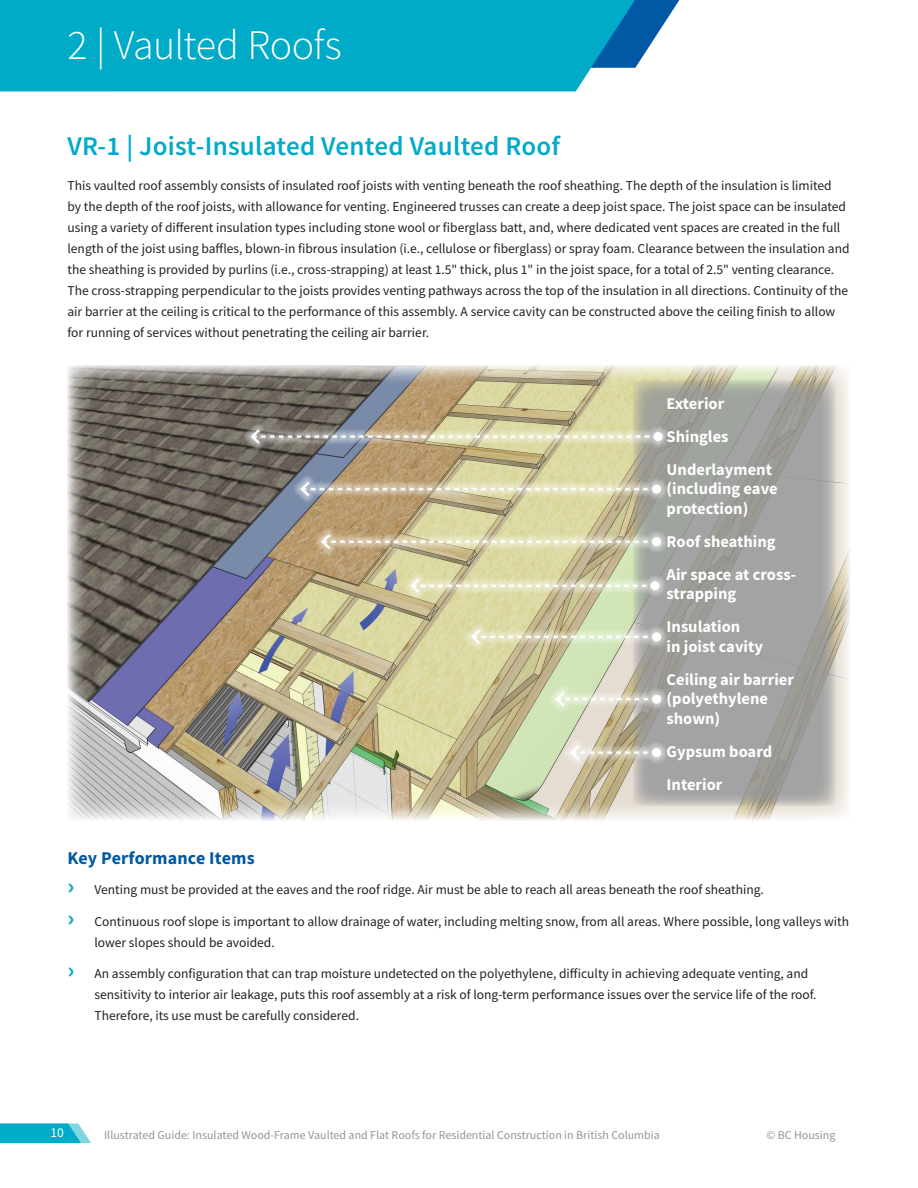
<style>
.page{position:relative;width:918px;height:1188px;background:#fff}
.page>*{position:absolute;margin:0;border:0;box-sizing:border-box;transform-origin:0 0}
.t1{font:300 42px "Source Sans Pro";letter-spacing:-.015em;color:#fff}
.t2{font:600 27px "Source Sans Pro";letter-spacing:.01em;color:#00abc8}
.t3{font:700 18px "Source Sans Pro";letter-spacing:.01em;color:#0158a4}
.t4{font:700 16.5px/33px "Source Sans Pro";color:#fff}
.t5{font:13.5px/21px "Source Sans Pro";color:#231f20}
.t6{font:13.5px "Source Sans Pro";color:#fff}
.t7{font:12px "Source Sans Pro";color:#939598}
.s1{font-weight:700;font-size:24px;color:#00abc8}
</style>
<div class="page">
<img style="left:68px;top:365px;width:782px;height:456px">
<svg style="left:633px;top:380px;width:203px;height:426px;background:#a3a3a0"></svg>
<svg style="left:244px;top:422px;width:425px;height:29px;background:#a9a284"></svg>
<div style="left:654px;top:432px;width:9px;height:9px;background:#fff;border-radius:50%"></div>
<svg style="left:249px;top:427px;width:409px;height:19px;background:#c4c0a7"></svg>
<svg style="left:294px;top:475px;width:374px;height:28px;background:#b9b08e"></svg>
<div style="left:652px;top:485px;width:9px;height:9px;background:#fff;border-radius:50%"></div>
<svg style="left:299px;top:480px;width:358px;height:19px;background:#d0c8a9"></svg>
<svg style="left:314px;top:528px;width:354px;height:28px;background:#c3b98f"></svg>
<div style="left:652px;top:537px;width:9px;height:9px;background:#fff;border-radius:50%"></div>
<svg style="left:319px;top:532px;width:338px;height:19px;background:#d4ccaa"></svg>
<svg style="left:404px;top:572px;width:262px;height:28px;background:#cbc9a0"></svg>
<div style="left:651px;top:581px;width:9px;height:9px;background:#fff;border-radius:50%"></div>
<svg style="left:409px;top:576px;width:246px;height:19px;background:#dbdab7"></svg>
<svg style="left:464px;top:623px;width:204px;height:28px;background:#c6c7a3"></svg>
<div style="left:652px;top:632px;width:9px;height:9px;background:#fff;border-radius:50%"></div>
<svg style="left:469px;top:627px;width:188px;height:19px;background:#d7d8ba"></svg>
<svg style="left:549px;top:685px;width:119px;height:28px"></svg>
<div style="left:652px;top:695px;width:9px;height:9px;background:#fff;border-radius:50%"></div>
<svg style="left:553px;top:690px;width:104px;height:19px;background:#d8dac7"></svg>
<svg style="left:564px;top:738px;width:104px;height:29px"></svg>
<div style="left:652px;top:748px;width:9px;height:9px;background:#fff;border-radius:50%"></div>
<svg style="left:569px;top:743px;width:88px;height:19px;background:#d0cab9"></svg>
<svg style="left:0;top:1124px;width:91px;height:19px;background:#1fb5ce"></svg>
<svg style="left:657px;top:0;width:23px;height:35px"></svg>
<svg style="left:0;top:0;width:657px;height:91px;background:#08aac8"></svg>
<h1 class="t1" style="left:68px;top:19px;width:276px">2 | Vaulted Roofs</h1>
<h2 class="t2" style="left:68px;top:129px;width:494px">VR-1 | Joist-Insulated Vented Vaulted Roof</h2>
<p class="t5" style="left:68px;top:175px;width:784px">This vaulted roof assembly consists of insulated roof joists with venting beneath the roof sheathing. The depth of the insulation is limited<br>by the depth of the roof joists, with allowance for venting. Engineered trusses can create a deep joist space. The joist space can be insulated using a variety of different insulation types including stone wool or fiberglass batt, and, where dedicated vent spaces are created in the full length of the joist using baffles, blown-in fibrous insulation (i.e., cellulose or fiberglass) or spray foam. Clearance between the insulation and the sheathing is provided by purlins (i.e., cross-strapping) at least 1.5" thick, plus 1" in the joist space, for a total of 2.5" venting clearance.<br>The cross-strapping perpendicular to the joists provides venting pathways across the top of the insulation in all directions. Continuity of the air barrier at the ceiling is critical to the performance of this assembly. A service cavity can be constructed above the ceiling finish to allow for running of services without penetrating the ceiling air barrier.</p>
<p class="t4" style="left:667px;top:386px;width:107px">Exterior<br>Shingles<br>Underlayment</p>
<p class="t4" style="left:667px;top:479px;width:113px;line-height:19.5px">(including eave protection)</p>
<p class="t4" style="left:667px;top:524px;width:131px">Roof sheathing<br>Air space at cross-</p>
<p class="t4" style="left:667px;top:577px;width:75px">strapping<br>Insulation</p>
<p class="t4" style="left:667px;top:629px;width:129px">in joist cavity<br>Ceiling air barrier</p>
<p class="t4" style="left:667px;top:689px;width:103px;line-height:19.5px">(polyethylene shown)</p>
<p class="t4" style="left:667px;top:734px;width:107px">Gypsum board<br>Interior</p>
<h3 class="t3" style="left:68px;top:846px;width:189px">Key Performance Items</h3>
<p class="t5" style="left:67px;top:879px;width:698px"><span class="s1">›</span> Venting must be provided at the eaves and the roof ridge. Air must be able to reach all areas beneath the roof sheathing.</p>
<p class="t5" style="left:94px;top:911px;width:756px;text-indent:-27px"><span class="s1">›</span> Continuous roof slope is important to allow drainage of water, including melting snow, from all areas. Where possible, long valleys with lower slopes should be avoided.</p>
<p class="t5" style="left:94px;top:963px;width:723px;text-indent:-27px"><span class="s1">›</span> An assembly configuration that can trap moisture undetected on the polyethylene, difficulty in achieving adequate venting, and sensitivity to interior air leakage, puts this roof assembly at a risk of long-term performance issues over the service life of the roof.<br>Therefore, its use must be carefully considered.</p>
<p class="t6" style="left:50px;top:1124px;width:15px">10</p>
<p class="t7" style="left:104px;top:1127px;width:557px">Illustrated Guide: Insulated Wood-Frame Vaulted and Flat Roofs for Residential Construction in British Columbia</p>
<p class="t7" style="left:766px;top:1127px;width:71px">© BC Housing</p>
</div>
